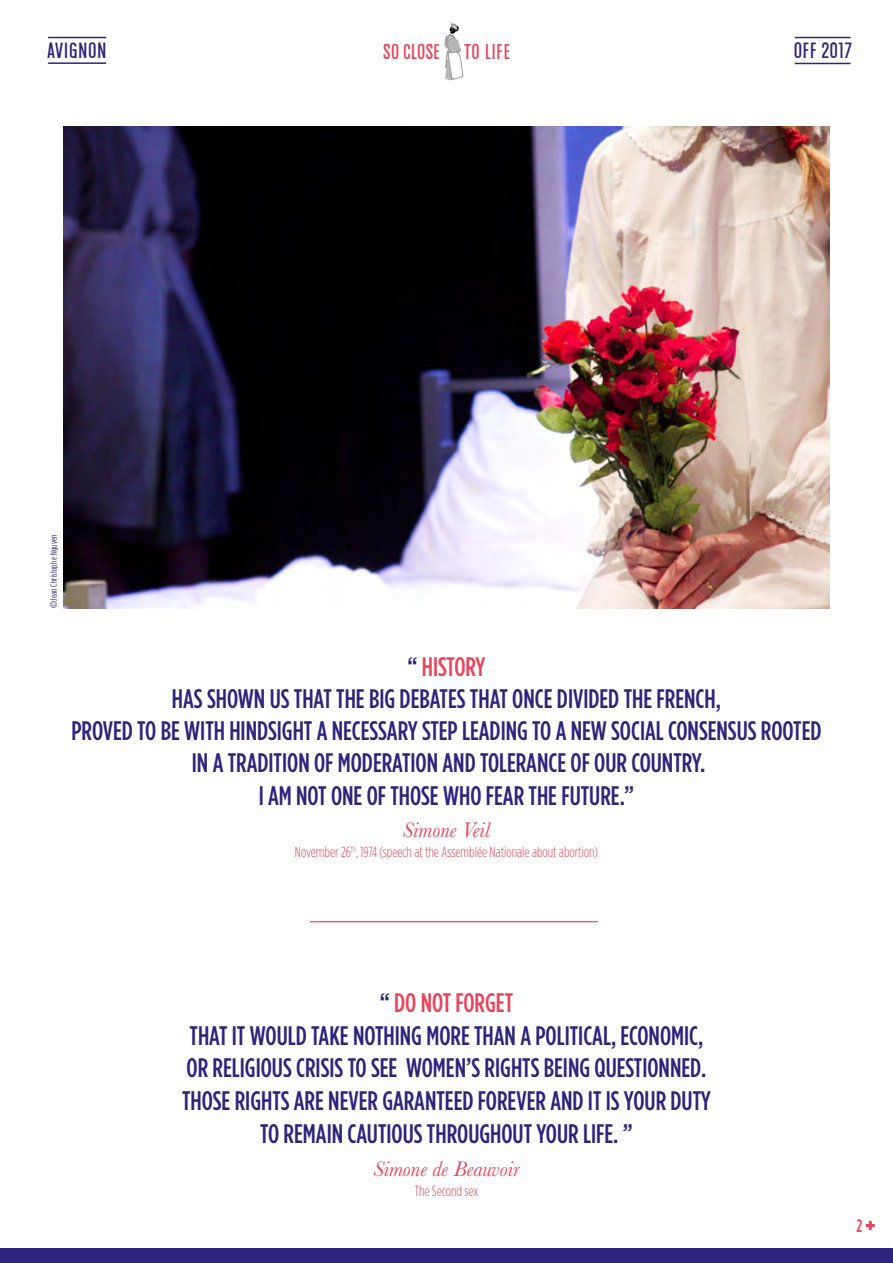
<style>
.page{position:relative;width:893px;height:1263px;background:#fff}
.page>*{position:absolute;margin:0;border:0;box-sizing:border-box;transform-origin:0 0}
.t1{font:500 26.85px/32.8px "Gotham Condensed";color:#2e247c;text-align:center}
.t2{font:italic 21.9px "Baskerville";color:#e9455c}
.t3{font:21px "Americana";letter-spacing:.05em;color:#2e247c}
.t4{font:20.4px "Americana";letter-spacing:.02em;color:#e9455c}
.t5{font:500 18px "Gotham Condensed";color:#e9455c}
.t6{font:300 14.55px "Gotham Condensed";color:#e9455c}
.t7{font:9px "Gotham Condensed";letter-spacing:.02em;color:#2e247c}
.s1{font-family:"Avenir"}
.s2{color:#e9455c}
</style>
<div class="page">
<svg style="left:444px;top:22px;width:19px;height:59px"></svg>
<hr style="left:48px;top:62px;width:58px;height:2px;background:#2e247c">
<hr style="left:795px;top:63px;width:56px;height:1px;background:#2e247c">
<hr style="left:48px;top:37px;width:58px;height:1px;background:#2e247c">
<hr style="left:795px;top:37px;width:56px;height:1px;background:#2e247c">
<div style="left:0;top:1248px;width:893px;height:15px;background:#2e247c"></div>
<hr style="left:310px;top:921px;width:288px;height:1px;background:#e9455c">
<img style="left:64px;top:126px;width:765px;height:482px">
<svg style="left:866px;top:1221px;width:9px;height:9px"></svg>
<p class="t3" style="left:47px;top:39px;width:60px">AVIGNON</p>
<p class="t4" style="left:383px;top:40px;width:128px">SO CLOSE TO LIFE</p>
<p class="t3" style="left:794px;top:39px;width:60px">OFF 2017</p>
<p class="t7" style="left:48px;top:608px;width:75px;rotate:-90deg"><span class="s1">©</span>Jean Christophe Nguyen</p>
<p class="t1" style="left:71px;top:650px;width:752px;line-height:32.1px">“ <span class="s2">HISTORY<br></span>HAS SHOWN US THAT THE BIG DEBATES THAT ONCE DIVIDED THE FRENCH,<br>PROVED TO BE WITH HINDSIGHT A NECESSARY STEP LEADING TO A NEW SOCIAL CONSENSUS ROOTED IN A TRADITION OF MODERATION AND TOLERANCE OF OUR COUNTRY.<br>I AM NOT ONE OF THOSE WHO FEAR THE FUTURE.”</p>
<p class="t2" style="left:403px;top:816px;width:89px">Simone Veil</p>
<p class="t6" style="left:295px;top:844px;width:305px">November 26<sup>th</sup>, 1974 (speech at the Assemblée Nationale about abortion)</p>
<p class="t1" style="left:182px;top:985px;width:530px">“ <span class="s2">DO NOT FORGET<br></span>THAT IT WOULD TAKE NOTHING MORE THAN A POLITICAL, ECONOMIC, OR RELIGIOUS CRISIS TO SEE WOMEN’S RIGHTS BEING QUESTIONNED.<br>THOSE RIGHTS ARE NEVER GARANTEED FOREVER AND IT IS YOUR DUTY TO REMAIN CAUTIOUS THROUGHOUT YOUR LIFE. ”</p>
<p class="t2" style="left:373px;top:1154px;width:147px">Simone de Beauvoir</p>
<p class="t6" style="left:415px;top:1182px;width:65px">The Second sex</p>
<p class="t5" style="left:856px;top:1215px;width:7px">2</p>
</div>
